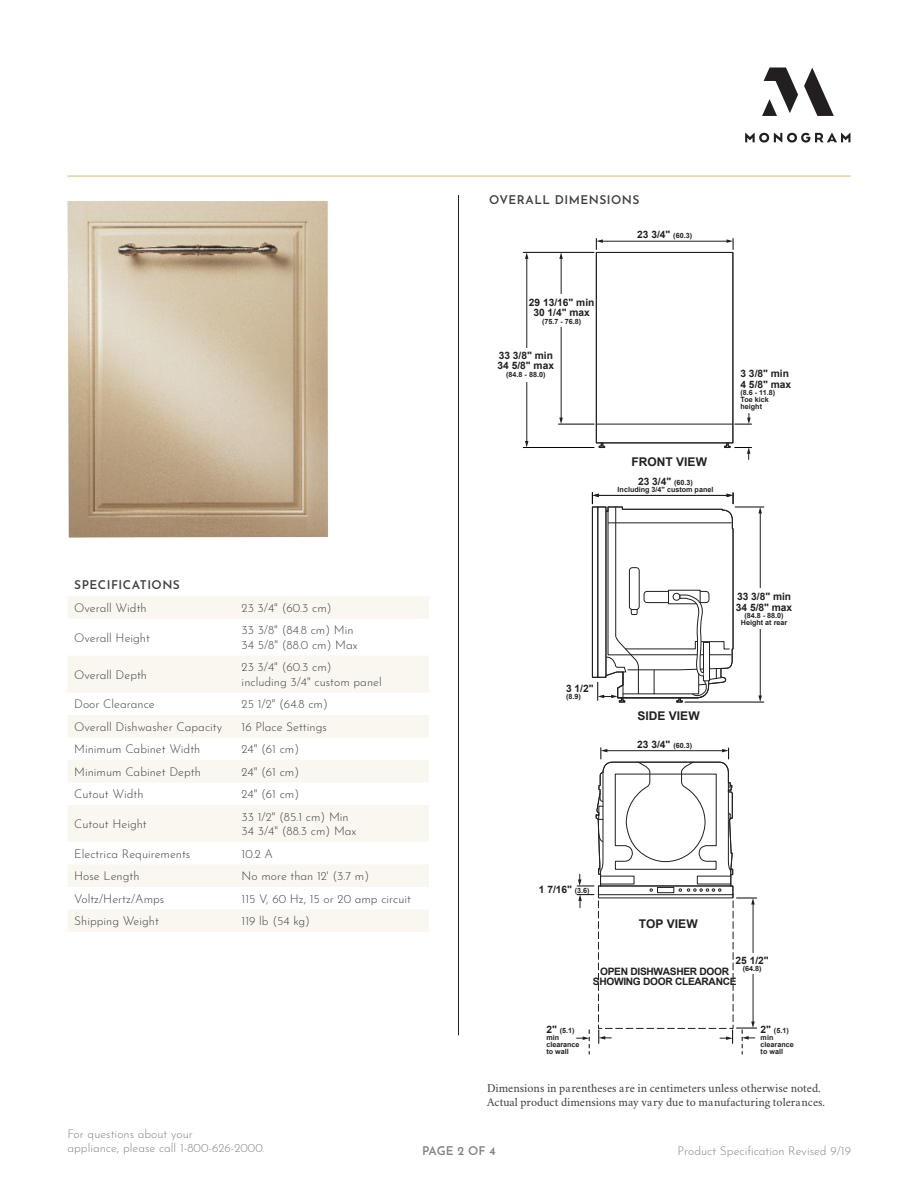
<style>
.page{position:relative;width:918px;height:1188px;background:#fff}
.page>*{position:absolute;margin:0;border:0;box-sizing:border-box;transform-origin:0 0}
.SPECIFATION_COPY{font:300 12px/14.4px "Josefin Sans";color:#3e3e3f}
.FOOT_NOTE{font:12px/13.5px "Crimson";color:#3e3e3f}
.t1{font:300 12px/14.4px "Josefin Sans";color:#808285}
.t2{font:700 12px "Arial";color:#231f20}
.NOTES_HEADER{font:600 12px "Josefin Sans";letter-spacing:.04em;color:#3e3e3f}
.SPECIFATION_COPY-2{font:600 12px "Josefin Sans";letter-spacing:.04em;color:#3e3e3f}
.t3{font:600 12px "Josefin Sans";letter-spacing:-.015em;color:#808285}
.t4{font:700 10.2px/10.2px "Arial";letter-spacing:-.03em;color:#231f20}
.t5{font:700 10.2px/10.2px "Arial";color:#231f20}
.t6{font:700 7.2px/7.2px "Arial";color:#231f20}
.s1{font-size:7.2px}
.s2{font-size:10.2px}
</style>
<div class="page">
<hr style="left:458px;top:195px;width:1px;height:840px;background:#231f20">
<hr style="left:68px;top:176px;width:782px;height:1px;background:#dcbf7e">
<svg style="left:745px;top:68px;width:105px;height:75px"></svg>
<img style="left:67px;top:201px;width:261px;height:337px">
<hr style="left:596px;top:424px;width:137px;height:1px;background:#231f20">
<div style="left:596px;top:252px;width:137px;height:191px;border:1px solid #231f20"></div>
<svg style="left:598px;top:442px;width:7px;height:6px"></svg>
<hr style="left:602px;top:241px;width:126px;height:1px;background:#231f20">
<svg style="left:596px;top:239px;width:7px;height:11px"></svg>
<svg style="left:727px;top:239px;width:7px;height:11px"></svg>
<svg style="left:735px;top:413px;width:17px;height:12px"></svg>
<svg style="left:724px;top:442px;width:28px;height:17px"></svg>
<hr style="left:523px;top:447px;width:71px;height:1px;background:#040503">
<hr style="left:523px;top:252px;width:71px;height:1px;background:#040503">
<hr style="left:558px;top:424px;width:36px;height:1px;background:#040503">
<hr style="left:526px;top:258px;width:1px;height:184px;background:#231f20">
<svg style="left:525px;top:441px;width:3px;height:6px"></svg>
<svg style="left:525px;top:252px;width:3px;height:7px"></svg>
<div style="left:516px;top:349px;width:22px;height:33px;background:#fff"></div>
<hr style="left:561px;top:258px;width:1px;height:161px;background:#231f20">
<svg style="left:559px;top:418px;width:4px;height:6px"></svg>
<svg style="left:559px;top:252px;width:4px;height:7px"></svg>
<div style="left:552px;top:295px;width:37px;height:32px;background:#fff"></div>
<svg style="left:577px;top:748px;width:180px;height:306px"></svg>
<div style="left:742px;top:954px;width:20px;height:20px;background:#fff"></div>
<svg style="left:592px;top:492px;width:172px;height:211px"></svg>
<svg style="left:68px;top:596px;width:361px;height:336px;fill:#f9f7ef"></svg>
<p class="NOTES_HEADER" style="left:489px;top:190px;width:152px">OVERALL DIMENSIONS</p>
<p class="t5" style="left:529px;top:298px;width:67px;text-align:center">29 13/16" min<br>30 1/4" max</p>
<p class="t6" style="left:542px;top:318px;width:41px">(75.7 - 76.8)</p>
<p class="t5" style="left:498px;top:351px;width:58px">33 3/8" min<br>34 5/8" max</p>
<p class="t6" style="left:506px;top:371px;width:41px">(84.8 - 88.0)</p>
<p class="t4" style="left:637px;top:230px;width:56px">23 3/4" <span class="s1">(60.3)</span></p>
<p class="t2" style="left:632px;top:454px;width:77px">FRONT VIEW</p>
<p class="t4" style="left:638px;top:476px;width:56px">23 3/4" <span class="s1">(60.3)</span></p>
<p class="t6" style="left:618px;top:486px;width:97px">Including 3/4" custom panel</p>
<p class="t4" style="left:740px;top:369px;width:52px">3 3/8" min<br>4 5/8" max</p>
<p class="t6" style="left:740px;top:389px;width:36px">(8.6 - 11.8)<br>Toe kick height</p>
<p class="SPECIFATION_COPY-2" style="left:74px;top:575px;width:107px">SPECIFICATIONS</p>
<p class="SPECIFATION_COPY" style="left:74px;top:599px;width:74px">Overall Width</p>
<p class="SPECIFATION_COPY" style="left:242px;top:599px;width:91px">23 3/4" (60.3 cm)</p>
<p class="SPECIFATION_COPY" style="left:74px;top:629px;width:77px">Overall Height</p>
<p class="SPECIFATION_COPY" style="left:242px;top:622px;width:118px">33 3/8" (84.8 cm) Min<br>34 5/8" (88.0 cm) Max</p>
<p class="SPECIFATION_COPY" style="left:74px;top:666px;width:74px">Overall Depth</p>
<p class="SPECIFATION_COPY" style="left:242px;top:659px;width:142px">23 3/4" (60.3 cm)<br>including 3/4" custom panel</p>
<p class="SPECIFATION_COPY" style="left:74px;top:696px;width:82px">Door Clearance</p>
<p class="SPECIFATION_COPY" style="left:242px;top:696px;width:88px">25 1/2" (64.8 cm)</p>
<p class="SPECIFATION_COPY" style="left:74px;top:718px;width:149px">Overall Dishwasher Capacity</p>
<p class="SPECIFATION_COPY" style="left:242px;top:718px;width:87px">16 Place Settings</p>
<p class="SPECIFATION_COPY" style="left:74px;top:741px;width:128px">Minimum Cabinet Width</p>
<p class="SPECIFATION_COPY" style="left:242px;top:741px;width:59px">24" (61 cm)</p>
<p class="SPECIFATION_COPY" style="left:74px;top:763px;width:128px">Minimum Cabinet Depth</p>
<p class="SPECIFATION_COPY" style="left:242px;top:763px;width:59px">24" (61 cm)</p>
<p class="SPECIFATION_COPY" style="left:74px;top:786px;width:71px">Cutout Width</p>
<p class="SPECIFATION_COPY" style="left:242px;top:786px;width:59px">24" (61 cm)</p>
<p class="SPECIFATION_COPY" style="left:74px;top:815px;width:74px">Cutout Height</p>
<p class="SPECIFATION_COPY" style="left:242px;top:808px;width:116px">33 1/2" (85.1 cm) Min<br>34 3/4" (88.3 cm) Max</p>
<p class="SPECIFATION_COPY" style="left:74px;top:845px;width:118px">Electrica Requirements</p>
<p class="SPECIFATION_COPY" style="left:242px;top:845px;width:33px">10.2 A</p>
<p class="SPECIFATION_COPY" style="left:74px;top:868px;width:67px">Hose Length</p>
<p class="SPECIFATION_COPY" style="left:242px;top:868px;width:129px">No more than 12' (3.7 m)</p>
<p class="SPECIFATION_COPY" style="left:74px;top:890px;width:92px">Voltz/Hertz/Amps</p>
<p class="SPECIFATION_COPY" style="left:242px;top:890px;width:171px">115 V, 60 Hz, 15 or 20 amp circuit</p>
<p class="SPECIFATION_COPY" style="left:74px;top:913px;width:86px">Shipping Weight</p>
<p class="SPECIFATION_COPY" style="left:242px;top:913px;width:70px">119 lb (54 kg)</p>
<p class="t4" style="left:566px;top:684px;width:29px">3 1/2"</p>
<p class="t6" style="left:566px;top:693px;width:16px">(8.9)</p>
<p class="t2" style="left:638px;top:708px;width:64px">SIDE VIEW</p>
<p class="t4" style="left:637px;top:739px;width:56px">23 3/4" <span class="s1">(60.3)</span></p>
<p class="t5" style="left:736px;top:592px;width:58px">33 3/8" min<br>34 5/8" max</p>
<p class="t6" style="left:741px;top:612px;width:48px;text-align:center">(84.8 - 88.0)<br>Height at rear</p>
<p class="t4" style="left:539px;top:885px;width:52px">1 7/16" <span class="s1">(3.6)</span></p>
<p class="t2" style="left:639px;top:916px;width:60px">TOP VIEW</p>
<p class="t4" style="left:593px;top:966px;width:145px;text-align:center">OPEN DISHWASHER DOOR<br>SHOWING DOOR CLEARANCE</p>
<p class="t4" style="left:736px;top:956px;width:35px">25 1/2"</p>
<p class="t6" style="left:743px;top:965px;width:20px">(64.8)</p>
<p class="t1" style="left:68px;top:1125px;width:199px">For questions about your<br>appliance, please call 1-800-626-2000.</p>
<p class="t6" style="left:546px;top:1027px;width:35px"><span class="s2">2"</span> (5.1) min clearance to wall</p>
<p class="t6" style="left:761px;top:1027px;width:35px"><span class="s2">2"</span> (5.1) min clearance to wall</p>
<p class="FOOT_NOTE" style="left:487px;top:1081px;width:340px">Dimensions in parentheses are in centimeters unless otherwise noted.<br>Actual product dimensions may vary due to manufacturing tolerances.</p>
<p class="t3" style="left:422px;top:1140px;width:75px">PAGE 2 OF 4</p>
<p class="t1" style="left:678px;top:1142px;width:175px">Product Specification Revised 9/19</p>
</div>
